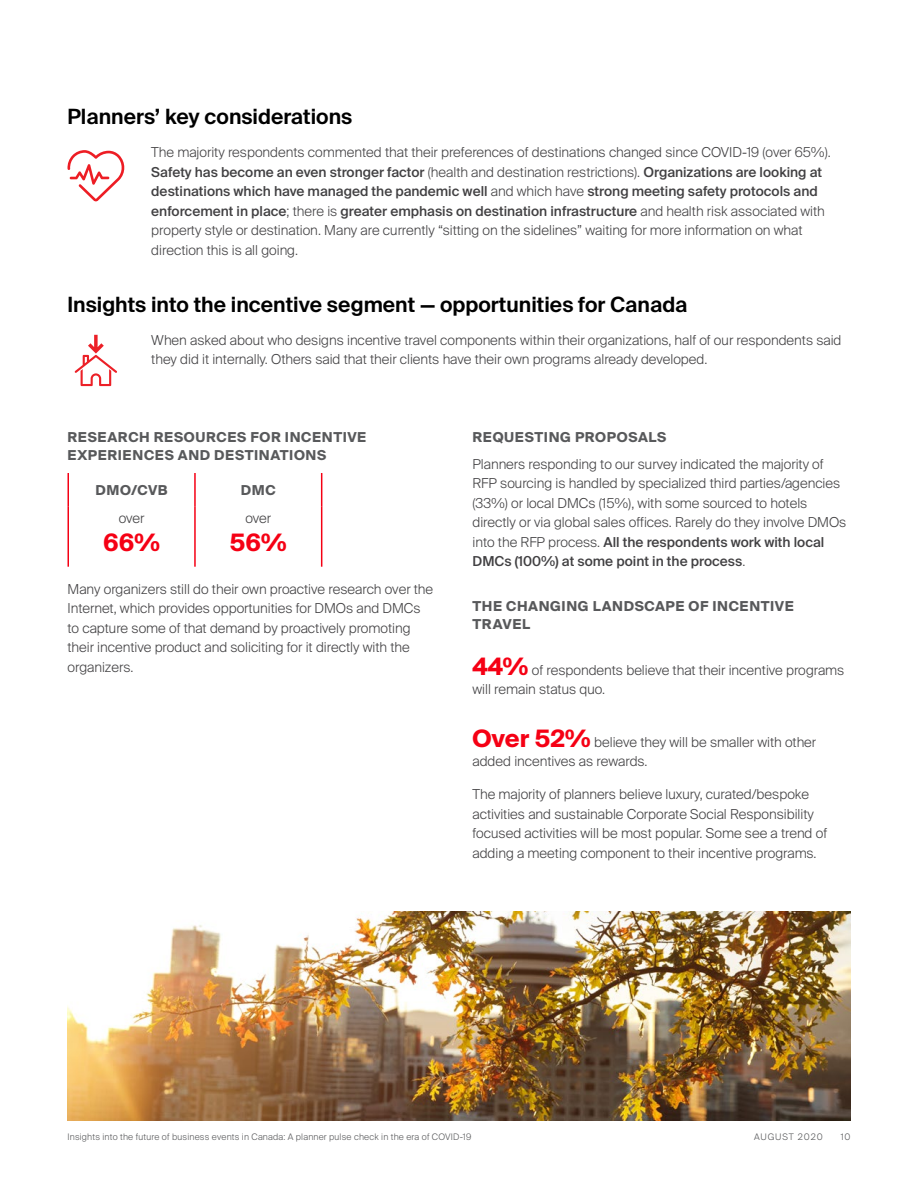
<style>
.page{position:relative;width:918px;height:1188px;background:#fff}
.page>*{position:absolute;margin:0;border:0;box-sizing:border-box;transform-origin:0 0}
.body{font:700 24px "Suisse Intl";color:#f50014}
.sub_heads_2{font:600 21px "Suisse Intl";color:#000}
.body-2{font:300 13.65px/19.5px "Suisse Intl";color:#414042}
.sub_heads_3{font:700 13.65px/18px "Suisse Intl";letter-spacing:.045em;color:#58595b}
.t1{font:300 9px "Suisse Intl";letter-spacing:.02em;color:#58595b}
.t2{font:300 9px "Suisse Intl";letter-spacing:.1em;color:#58595b}
.s1{font-weight:500}
.s2{font-weight:700;font-size:24px;color:#f50014}
</style>
<div class="page">
<hr style="left:68px;top:473px;width:1px;height:33px;background:#f50014">
<hr style="left:194px;top:473px;width:2px;height:33px;background:#f50014">
<hr style="left:321px;top:473px;width:1px;height:33px;background:#f50014">
<hr style="left:68px;top:506px;width:1px;height:61px;background:#f50014">
<hr style="left:194px;top:506px;width:2px;height:61px;background:#f50014">
<hr style="left:321px;top:506px;width:1px;height:61px;background:#f50014">
<svg style="left:68px;top:150px;width:56px;height:51px"></svg>
<svg style="left:75px;top:335px;width:42px;height:51px"></svg>
<img style="left:68px;top:912px;width:782px;height:208px">
<p class="sub_heads_2" style="left:68px;top:105px;width:286px">Planners’ key considerations</p>
<p class="body-2" style="left:151px;top:143px;width:681px">The majority respondents commented that their preferences of destinations changed since COVID-19 (over 65%).<br><span class="s1">Safety has become an even stronger factor</span> (health and destination restrictions). <span class="s1">Organizations are looking at destinations which have managed the pandemic well</span> and which have <span class="s1">strong meeting safety protocols and enforcement in place</span>; there is <span class="s1">greater emphasis on destination infrastructure</span> and health risk associated with property style or destination. Many are currently “sitting on the sidelines” waiting for more information on what direction this is all going.</p>
<p class="sub_heads_2" style="left:68px;top:292px;width:622px">Insights into the incentive segment — opportunities for Canada</p>
<p class="body-2" style="left:151px;top:330px;width:692px">When asked about who designs incentive travel components within their organizations, half of our respondents said they did it internally. Others said that their clients have their own programs already developed.</p>
<p class="sub_heads_3" style="left:68px;top:429px;width:300px">RESEARCH RESOURCES FOR INCENTIVE<br>EXPERIENCES AND DESTINATIONS</p>
<p class="sub_heads_3" style="left:95px;top:481px;width:74px">DMO/CVB</p>
<p class="sub_heads_3" style="left:241px;top:481px;width:36px">DMC</p>
<p class="body-2" style="left:119px;top:508px;width:27px">over</p>
<p class="body" style="left:103px;top:529px;width:59px">66%</p>
<p class="body-2" style="left:245px;top:508px;width:27px">over</p>
<p class="body" style="left:230px;top:529px;width:59px">56%</p>
<p class="body-2" style="left:68px;top:579px;width:367px">Many organizers still do their own proactive research over the Internet, which provides opportunities for DMOs and DMCs to capture some of that demand by proactively promoting their incentive product and soliciting for it directly with the organizers.</p>
<p class="sub_heads_3" style="left:472px;top:429px;width:196px">REQUESTING PROPOSALS</p>
<p class="body-2" style="left:472px;top:454px;width:375px">Planners responding to our survey indicated the majority of RFP sourcing is handled by specialized third parties/agencies (33%) or local DMCs (15%), with some sourced to hotels directly or via global sales offices. Rarely do they involve DMOs into the RFP process. <span class="s1">All the respondents work with local DMCs (100%) at some point in the process</span>.</p>
<p class="sub_heads_3" style="left:472px;top:597px;width:323px">THE CHANGING LANDSCAPE OF INCENTIVE<br>TRAVEL</p>
<p class="body-2" style="left:472px;top:660px;width:373px"><span class="s2">44%</span> of respondents believe that their incentive programs will remain status quo.</p>
<p class="body-2" style="left:472px;top:732px;width:345px"><span class="s2">Over 52%</span> believe they will be smaller with other added incentives as rewards.</p>
<p class="body-2" style="left:472px;top:785px;width:356px">The majority of planners believe luxury, curated/bespoke activities and sustainable Corporate Social Responsibility focused activities will be most popular. Some see a trend of adding a meeting component to their incentive programs.</p>
<p class="t1" style="left:68px;top:1132px;width:405px">Insights into the future of business events in Canada: A planner pulse check in the era of COVID-19</p>
<p class="t2" style="left:754px;top:1132px;width:70px">AUGUST 2020</p>
<p class="t1" style="left:841px;top:1132px;width:11px">10</p>
</div>
